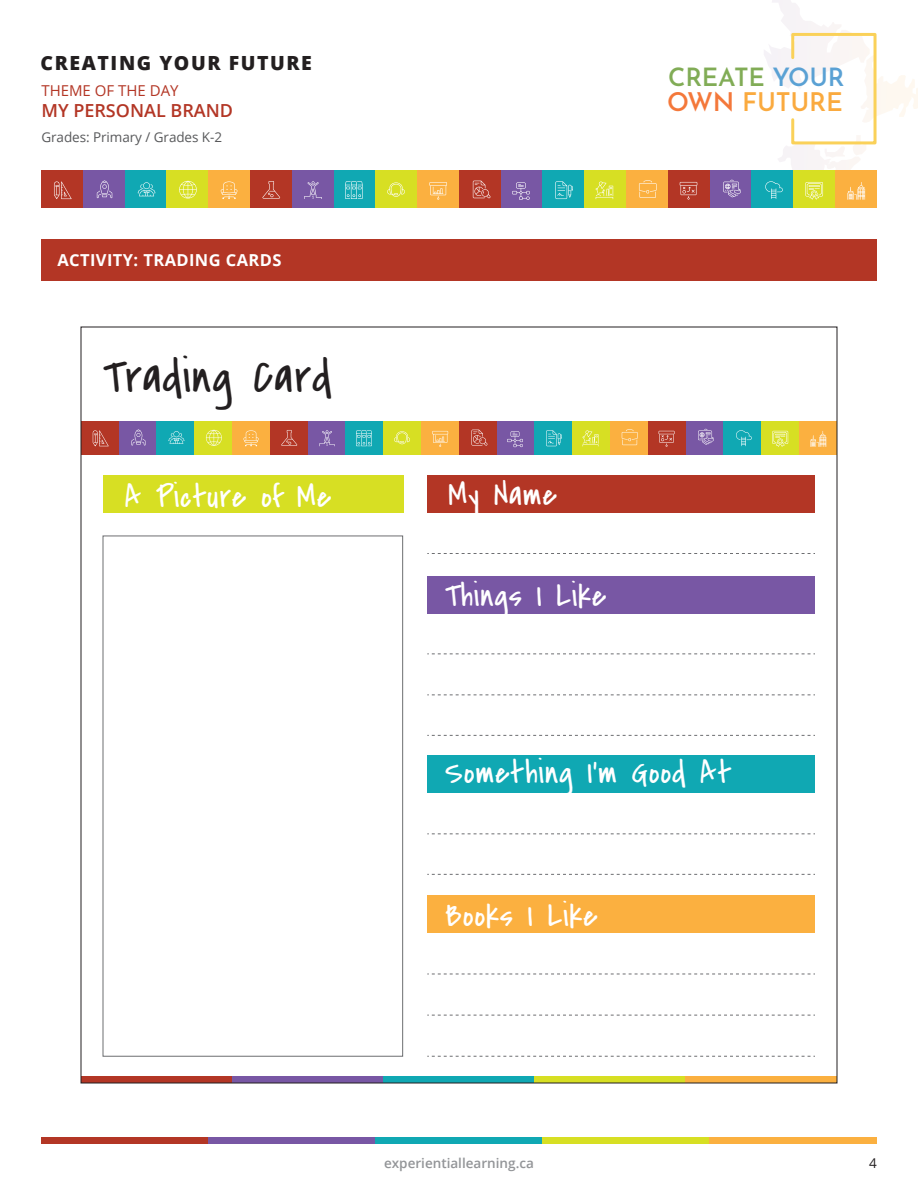
<style>
.page{position:relative;width:918px;height:1188px;background:#fff}
.page>*{position:absolute;margin:0;border:0;box-sizing:border-box;transform-origin:0 0}
.t1{font:47.55px "Covered By Your Grace";letter-spacing:.025em;color:#231f20}
.t2{font:33px "Covered By Your Grace";letter-spacing:.025em;color:#fff}
.t3{font:600 25.65px "Josefin Sans";letter-spacing:-.01em;color:#faaa3f}
.t4{font:600 25.05px "Josefin Sans";letter-spacing:-.01em;color:#81ac56}
.t5{font:800 19.5px "Open Sans";letter-spacing:.08em;color:#231f20}
.t6{font:600 18px "Open Sans";color:#b33625}
.t7{font:700 16.5px "Open Sans";letter-spacing:.025em;color:#fff}
.t8{font:15px "Open Sans";color:#b33625}
.t9{font:13.5px "Open Sans";letter-spacing:-.005em;color:#58595b}
.t10{font:600 13.5px "Open Sans";color:#939598}
.t11{font:13.5px "Open Sans";color:#231f20}
.s1{color:#5aa1d4}
.s2{color:#f4783a}
</style>
<div class="page">
<div style="left:81px;top:1076px;width:151px;height:7px;background:#b33625"></div>
<div style="left:232px;top:1076px;width:151px;height:7px;background:#7857a4"></div>
<div style="left:383px;top:1076px;width:152px;height:7px;background:#10a8b3"></div>
<div style="left:535px;top:1076px;width:151px;height:7px;background:#d7df23"></div>
<div style="left:686px;top:1076px;width:151px;height:7px;background:#fbb040"></div>
<div style="left:81px;top:421px;width:38px;height:34px;background:#b33625"></div>
<div style="left:119px;top:421px;width:38px;height:34px;background:#7857a4"></div>
<div style="left:157px;top:421px;width:37px;height:34px;background:#10a8b3"></div>
<div style="left:194px;top:421px;width:38px;height:34px;background:#d7df23"></div>
<div style="left:232px;top:421px;width:38px;height:34px;background:#fbb040"></div>
<div style="left:270px;top:421px;width:38px;height:34px;background:#b33625"></div>
<div style="left:308px;top:421px;width:38px;height:34px;background:#7857a4"></div>
<div style="left:346px;top:421px;width:37px;height:34px;background:#10a8b3"></div>
<div style="left:383px;top:421px;width:38px;height:34px;background:#d7df23"></div>
<div style="left:421px;top:421px;width:38px;height:34px;background:#fbb040"></div>
<div style="left:459px;top:421px;width:38px;height:34px;background:#b33625"></div>
<div style="left:497px;top:421px;width:38px;height:34px;background:#7857a4"></div>
<div style="left:535px;top:421px;width:37px;height:34px;background:#10a8b3"></div>
<div style="left:572px;top:421px;width:38px;height:34px;background:#d7df23"></div>
<div style="left:610px;top:421px;width:38px;height:34px;background:#fbb040"></div>
<div style="left:648px;top:421px;width:38px;height:34px;background:#b33625"></div>
<div style="left:686px;top:421px;width:38px;height:34px;background:#7857a4"></div>
<div style="left:724px;top:421px;width:37px;height:34px;background:#10a8b3"></div>
<div style="left:761px;top:421px;width:38px;height:34px;background:#d7df23"></div>
<div style="left:799px;top:421px;width:38px;height:34px;background:#fbb040"></div>
<svg style="left:472px;top:430px;width:16px;height:16px"></svg>
<svg style="left:319px;top:430px;width:16px;height:16px"></svg>
<svg style="left:281px;top:430px;width:16px;height:16px"></svg>
<svg style="left:131px;top:430px;width:14px;height:15px"></svg>
<svg style="left:93px;top:430px;width:16px;height:16px"></svg>
<svg style="left:736px;top:430px;width:16px;height:16px"></svg>
<svg style="left:507px;top:431px;width:16px;height:16px"></svg>
<hr style="left:659px;top:431px;width:16px;height:3px;background:#fff">
<svg style="left:659px;top:434px;width:15px;height:13px"></svg>
<svg style="left:206px;top:430px;width:16px;height:16px"></svg>
<svg style="left:810px;top:431px;width:16px;height:16px"></svg>
<svg style="left:582px;top:430px;width:16px;height:16px"></svg>
<svg style="left:243px;top:430px;width:16px;height:16px"></svg>
<svg style="left:356px;top:430px;width:16px;height:16px"></svg>
<svg style="left:698px;top:429px;width:16px;height:16px"></svg>
<svg style="left:168px;top:431px;width:16px;height:13px"></svg>
<svg style="left:546px;top:430px;width:16px;height:16px"></svg>
<svg style="left:772px;top:431px;width:16px;height:16px"></svg>
<svg style="left:432px;top:431px;width:16px;height:16px"></svg>
<svg style="left:394px;top:431px;width:16px;height:13px"></svg>
<svg style="left:622px;top:429px;width:16px;height:16px"></svg>
<div style="left:41px;top:239px;width:836px;height:42px;background:#b33625"></div>
<div style="left:427px;top:475px;width:388px;height:38px;background:#b33625"></div>
<div style="left:103px;top:475px;width:300px;height:38px;background:#d7df23"></div>
<div style="left:427px;top:576px;width:388px;height:37px;background:#7857a4"></div>
<div style="left:427px;top:755px;width:388px;height:38px;background:#10a8b3"></div>
<div style="left:427px;top:895px;width:388px;height:38px;background:#fbb040"></div>
<div style="left:103px;top:536px;width:300px;height:521px;border:1px solid #6d6e71"></div>
<svg style="left:427px;top:553px;width:388px;height:1px"></svg>
<svg style="left:427px;top:653px;width:388px;height:1px"></svg>
<svg style="left:427px;top:694px;width:388px;height:1px"></svg>
<svg style="left:427px;top:735px;width:388px;height:1px"></svg>
<svg style="left:427px;top:974px;width:388px;height:1px"></svg>
<svg style="left:427px;top:1015px;width:388px;height:1px"></svg>
<svg style="left:427px;top:1056px;width:388px;height:1px"></svg>
<svg style="left:427px;top:833px;width:388px;height:1px"></svg>
<svg style="left:427px;top:874px;width:388px;height:1px"></svg>
<div style="left:41px;top:1137px;width:167px;height:7px;background:#b33625"></div>
<div style="left:208px;top:1137px;width:167px;height:7px;background:#7857a4"></div>
<div style="left:375px;top:1137px;width:168px;height:7px;background:#10a8b3"></div>
<div style="left:543px;top:1137px;width:167px;height:7px;background:#d7df23"></div>
<div style="left:710px;top:1137px;width:167px;height:7px;background:#fbb040"></div>
<div style="left:41px;top:171px;width:42px;height:37px;background:#b33625"></div>
<div style="left:83px;top:171px;width:42px;height:37px;background:#7857a4"></div>
<div style="left:125px;top:171px;width:41px;height:37px;background:#10a8b3"></div>
<div style="left:166px;top:171px;width:42px;height:37px;background:#d7df23"></div>
<div style="left:208px;top:171px;width:42px;height:37px;background:#fbb040"></div>
<div style="left:250px;top:171px;width:42px;height:37px;background:#b33625"></div>
<div style="left:292px;top:171px;width:42px;height:37px;background:#7857a4"></div>
<div style="left:334px;top:171px;width:41px;height:37px;background:#10a8b3"></div>
<div style="left:375px;top:171px;width:42px;height:37px;background:#d7df23"></div>
<div style="left:417px;top:171px;width:42px;height:37px;background:#fbb040"></div>
<div style="left:459px;top:171px;width:42px;height:37px;background:#b33625"></div>
<div style="left:501px;top:171px;width:42px;height:37px;background:#7857a4"></div>
<div style="left:543px;top:171px;width:41px;height:37px;background:#10a8b3"></div>
<div style="left:584px;top:171px;width:42px;height:37px;background:#d7df23"></div>
<div style="left:626px;top:171px;width:42px;height:37px;background:#fbb040"></div>
<div style="left:668px;top:171px;width:42px;height:37px;background:#b33625"></div>
<div style="left:710px;top:171px;width:42px;height:37px;background:#7857a4"></div>
<div style="left:752px;top:171px;width:41px;height:37px;background:#10a8b3"></div>
<div style="left:793px;top:171px;width:42px;height:37px;background:#d7df23"></div>
<div style="left:835px;top:171px;width:42px;height:37px;background:#fbb040"></div>
<svg style="left:473px;top:181px;width:18px;height:17px"></svg>
<svg style="left:304px;top:181px;width:18px;height:18px"></svg>
<svg style="left:262px;top:181px;width:18px;height:18px"></svg>
<svg style="left:97px;top:181px;width:15px;height:17px"></svg>
<svg style="left:54px;top:181px;width:18px;height:18px"></svg>
<svg style="left:512px;top:182px;width:18px;height:18px"></svg>
<svg style="left:680px;top:182px;width:17px;height:4px"></svg>
<svg style="left:681px;top:186px;width:16px;height:14px"></svg>
<svg style="left:179px;top:181px;width:18px;height:17px"></svg>
<svg style="left:596px;top:182px;width:17px;height:17px"></svg>
<svg style="left:220px;top:181px;width:18px;height:18px"></svg>
<svg style="left:345px;top:181px;width:18px;height:18px"></svg>
<svg style="left:723px;top:179px;width:18px;height:18px"></svg>
<svg style="left:138px;top:182px;width:17px;height:14px"></svg>
<svg style="left:555px;top:181px;width:18px;height:18px"></svg>
<svg style="left:429px;top:182px;width:18px;height:18px"></svg>
<svg style="left:387px;top:182px;width:18px;height:15px"></svg>
<svg style="left:639px;top:180px;width:18px;height:18px"></svg>
<svg style="left:759px;top:0;width:159px;height:200px"></svg>
<p class="t5" style="left:41px;top:48px;width:273px">CREATING YOUR FUTURE</p>
<p class="t8" style="left:41px;top:80px;width:139px">THEME OF THE DAY</p>
<p class="t6" style="left:41px;top:98px;width:193px">MY PERSONAL BRAND</p>
<p class="t9" style="left:41px;top:128px;width:182px">Grades: Primary / Grades K-2</p>
<p class="t7" style="left:57px;top:248px;width:226px">ACTIVITY: TRADING CARDS</p>
<h1 class="t1" style="left:103px;top:345px;width:230px">Trading Card</h1>
<p class="t2" style="left:125px;top:474px;width:208px">A Picture of Me</p>
<p class="t2" style="left:448px;top:473px;width:110px">My Name</p>
<p class="t2" style="left:445px;top:573px;width:162px">Things I Like</p>
<p class="t4" style="left:668px;top:55px;width:178px">CREATE <span class="s1">YOUR</span></p>
<p class="t3" style="left:667px;top:80px;width:178px"><span class="s2">OWN</span> FUTURE</p>
<p class="t2" style="left:445px;top:750px;width:288px">Something I’m Good At</p>
<p class="t2" style="left:445px;top:893px;width:154px">Books I Like</p>
<p class="t10" style="left:384px;top:1154px;width:151px">experientiallearning.ca</p>
<p class="t11" style="left:869px;top:1154px;width:9px">4</p>
</div>
